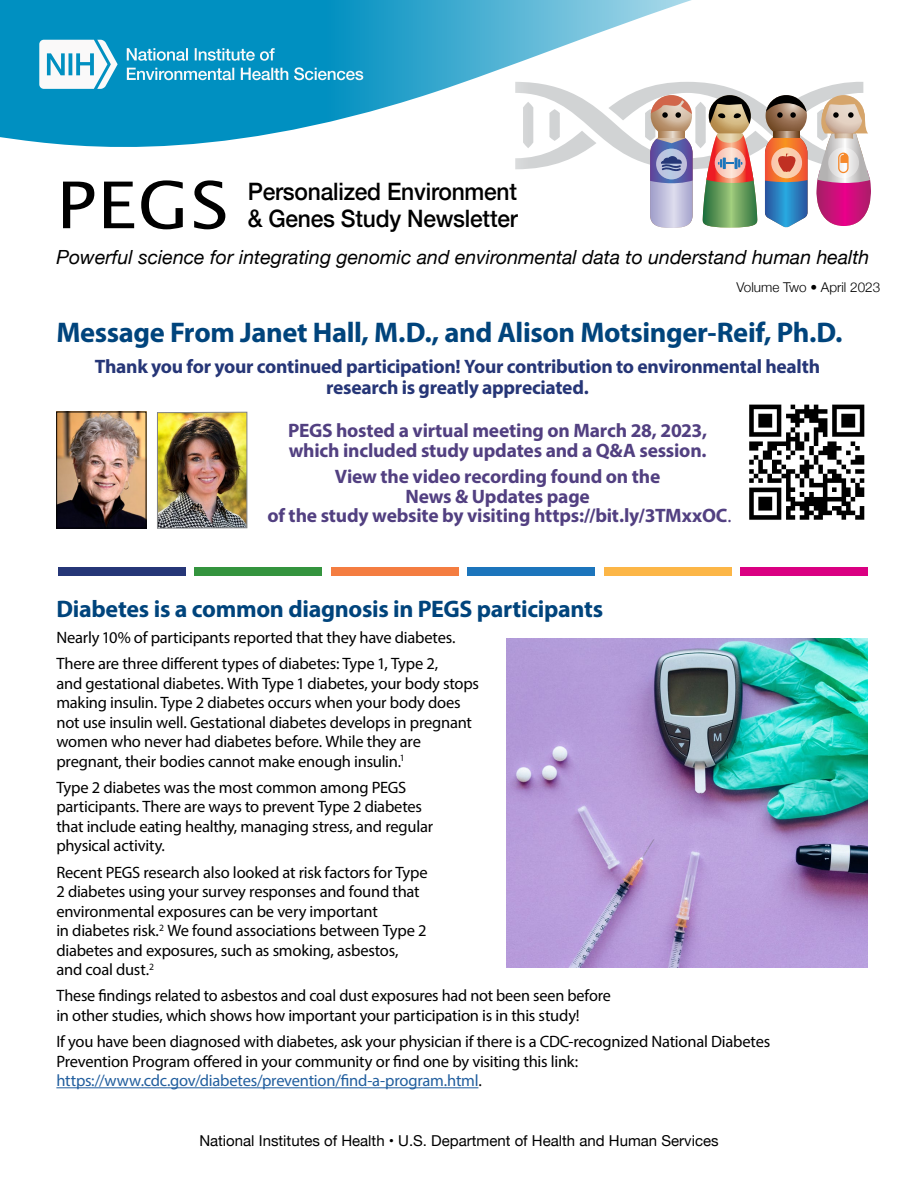
<style>
.page{position:relative;width:918px;height:1188px;background:#fff}
.page>*{position:absolute;margin:0;border:0;box-sizing:border-box;transform-origin:0 0}
.t1{font:64.5px "Lucida Grande";color:#000;scale:1.1 1}
.t2{font:700 28.5px "Myriad Pro";letter-spacing:-.015em;color:#00447c}
.t3{font:500 24px "Helvetica Neue";letter-spacing:-.01em;color:#000;scale:.95 1}
.t4{font:700 24px "Myriad Pro";letter-spacing:-.015em;color:#00447c}
.t5{font:700 19.5px/19.5px "Myriad Pro";letter-spacing:-.01em;color:#524081;text-align:center}
.t6{font:700 19.5px/21px "Myriad Pro";letter-spacing:-.015em;color:#263677;text-align:center}
.t7{font:italic 19.5px "Helvetica Neue";color:#000}
.t8{font:16.5px/19.5px "Myriad Pro";letter-spacing:-.015em;color:#000}
.t9{font:15px "Helvetica Neue";color:#000}
.t10{font:300 13.5px "Helvetica Neue";color:#000}
.s1{font-weight:400}
.s2{color:#215e9e}
</style>
<div class="page">
<div style="left:741px;top:567px;width:127px;height:9px;background:#da0082"></div>
<div style="left:604px;top:567px;width:128px;height:9px;background:#fcb647"></div>
<div style="left:467px;top:567px;width:128px;height:9px;background:#1c75bc"></div>
<div style="left:331px;top:567px;width:128px;height:9px;background:#f47d41"></div>
<div style="left:194px;top:567px;width:128px;height:9px;background:#34943e"></div>
<div style="left:58px;top:567px;width:128px;height:9px;background:#263677"></div>
<hr style="left:56px;top:1087px;width:422px;height:1px;background:#215e9e">
<svg style="left:0;top:0;width:692px;height:147px"></svg>
<svg style="left:515px;top:81px;width:356px;height:147px"></svg>
<svg style="left:39px;top:40px;width:79px;height:49px"></svg>
<svg style="left:127px;top:67px;width:236px;height:13px"></svg>
<svg style="left:195px;top:48px;width:80px;height:13px"></svg>
<svg style="left:127px;top:48px;width:61px;height:13px"></svg>
<img style="left:159px;top:414px;width:86px;height:112px">
<div style="left:157px;top:412px;width:90px;height:116px;border:1px solid #808285"></div>
<img style="left:58px;top:414px;width:86px;height:112px">
<div style="left:56px;top:412px;width:90px;height:116px;border:1px solid #000"></div>
<img style="left:749px;top:404px;width:116px;height:116px">
<img style="left:506px;top:638px;width:362px;height:330px">
<h1 class="t1" style="left:56px;top:168px;width:158px">PEGS</h1>
<p class="t3" style="left:248px;top:172px;width:285px">Personalized Environment</p>
<p class="t3" style="left:248px;top:199px;width:286px">&amp; Genes Study Newsletter</p>
<p class="t7" style="left:56px;top:243px;width:815px">Powerful science for integrating genomic and environmental data to understand human health</p>
<p class="t10" style="left:737px;top:277px;width:145px">Volume Two • April 2023</p>
<h2 class="t2" style="left:56px;top:314px;width:788px">Message From Janet Hall, M.D., and Alison Motsinger-Reif, Ph.D.</h2>
<p class="t6" style="left:95px;top:356px;width:727px">Thank you for your continued participation! Your contribution to environmental health research is greatly appreciated.</p>
<p class="t5" style="left:288px;top:420px;width:421px">PEGS hosted a virtual meeting on March 28, 2023,</p>
<p class="t5" style="left:289px;top:440px;width:419px">which included study updates and a Q&amp;A session.</p>
<p class="t5" style="left:267px;top:466px;width:466px">View the video recording found on the<br>News &amp; Updates page<br>of the study website by visiting https://bit.ly/3TMxxOC<span class="s1">.</span></p>
<h2 class="t4" style="left:56px;top:593px;width:548px">Diabetes is a common diagnosis in PEGS participants</h2>
<p class="t8" style="left:56px;top:627px;width:401px">Nearly 10% of participants reported that they have diabetes.</p>
<p class="t8" style="left:56px;top:654px;width:424px">There are three diferent types of diabetes: Type 1, Type 2,<br>and gestational diabetes. With Type 1 diabetes, your body stops making insulin. Type 2 diabetes occurs when your body does not use insulin well. Gestational diabetes develops in pregnant women who never had diabetes before. While they are pregnant, their bodies cannot make enough insulin.<sup>1</sup></p>
<p class="t8" style="left:56px;top:777px;width:378px">Type 2 diabetes was the most common among PEGS participants. There are ways to prevent Type 2 diabetes that include eating healthy, managing stress, and regular physical activity.</p>
<p class="t8" style="left:56px;top:862px;width:373px">Recent PEGS research also looked at risk factors for Type 2 diabetes using your survey responses and found that environmental exposures can be very important<br>in diabetes risk.<sup>2</sup> We found associations between Type 2 diabetes and exposures, such as smoking, asbestos, and coal dust.<sup>2</sup></p>
<p class="t8" style="left:56px;top:986px;width:556px">These fndings related to asbestos and coal dust exposures had not been seen before in other studies, which shows how important your participation is in this study!</p>
<p class="t8" style="left:56px;top:1032px;width:715px">If you have been diagnosed with diabetes, ask your physician if there is a CDC-recognized National Diabetes<br>Prevention Program ofered in your community or fnd one by visiting this link: <span class="s2">https://www.cdc.gov/diabetes/prevention/fnd-a-program.html</span>.</p>
<p class="t9" style="left:199px;top:1130px;width:521px">National Institutes of Health • U.S. Department of Health and Human Services</p>
</div>
